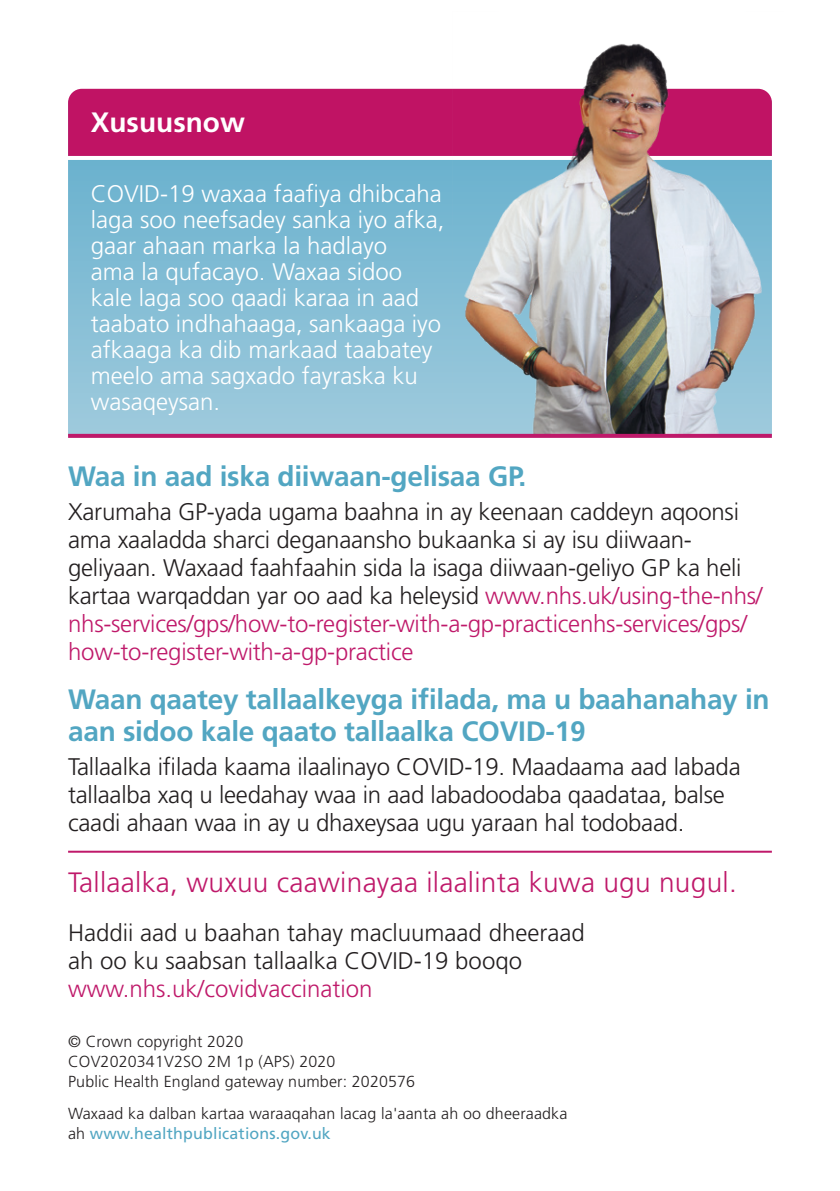
<style>
.page{position:relative;width:840px;height:1191px;background:#fff}
.page>*{position:absolute;margin:0;border:0;box-sizing:border-box;transform-origin:0 0}
.Body{font:700 28px/32px "Frutiger LT Std";letter-spacing:-.01em;color:#52a6c2}
.Body-2{font:300 28px "Frutiger LT Std";letter-spacing:.01em;color:#bf196a}
.Subtitle{font:700 28px "Frutiger LT Std";color:#fff}
.Body-3{font:300 24px/28px "Frutiger LT Std";letter-spacing:-.01em;color:#231f20}
.Body-4{font:300 24px/26px "Frutiger LT Std";color:#fff}
.Body-5{font:300 16px/20px "Frutiger LT Std";letter-spacing:.01em;color:#231f20}
.s1{color:#bf196a}
.s2{font-weight:400;color:#52a6c2}
</style>
<div class="page">
<svg style="left:68px;top:160px;width:384px;height:274px;background:#84bdd5"></svg>
<div style="left:68px;top:89px;width:384px;height:67px;background:#c01364"></div>
<img style="left:452px;top:43px;width:320px;height:394px">
<hr style="left:68px;top:850px;width:703px;height:2px;background:#bf196a">
<svg style="left:68px;top:434px;width:703px;height:4px;background:#bf206e"></svg>
<p class="Subtitle" style="left:91px;top:106px;width:155px">Xusuusnow</p>
<p class="Body-4" style="left:91px;top:181px;width:355px">COVID-19 waxaa faafiya dhibcaha laga soo neefsadey sanka iyo afka, gaar ahaan marka la hadlayo<br>ama la qufacayo. Waxaa sidoo kale laga soo qaadi karaa in aad taabato indhahaaga, sankaaga iyo afkaaga ka dib markaad taabatey meelo ama sagxado fayraska ku wasaqeysan.</p>
<p class="Body" style="left:68px;top:460px;width:459px">Waa in aad iska diiwaan-gelisaa GP.</p>
<p class="Body-3" style="left:68px;top:498px;width:695px">Xarumaha GP-yada ugama baahna in ay keenaan caddeyn aqoonsi ama xaaladda sharci deganaansho bukaanka si ay isu diiwaan&shy;geliyaan. Waxaad faahfaahin sida la isaga diiwaan-geliyo GP ka heli kartaa warqaddan yar oo aad ka heleysid <span class="s1">www.nhs.uk/using-the-nhs/ nhs-services/gps/how-to-register-with-a-gp-practicenhs-services/gps/ how-to-register-with-a-gp-practice</span></p>
<p class="Body" style="left:68px;top:683px;width:702px">Waan qaatey tallaalkeyga ifilada, ma u baahanahay in aan sidoo kale qaato tallaalka COVID-19</p>
<p class="Body-3" style="left:68px;top:752px;width:673px">Tallaalka ifilada kaama ilaalinayo COVID-19. Maadaama aad labada tallaalba xaq u leedahay waa in aad labadoodaba qaadataa, balse caadi ahaan waa in ay u dhaxeysaa ugu yaraan hal todobaad.</p>
<p class="Body-2" style="left:68px;top:866px;width:670px">Tallaalka, wuxuu caawinayaa ilaalinta kuwa ugu nugul.</p>
<p class="Body-3" style="left:68px;top:919px;width:518px">Haddii aad u baahan tahay macluumaad dheeraad ah oo ku saabsan tallaalka COVID-19 booqo <span class="s1">www.nhs.uk/covidvaccination</span></p>
<p class="Body-5" style="left:68px;top:1032px;width:348px">© Crown copyright 2020<br>COV2020341V2SO 2M 1p (APS) 2020<br>Public Health England gateway number: 2020576</p>
<p class="Body-5" style="left:68px;top:1103px;width:500px">Waxaad ka dalban kartaa waraaqahan lacag la'aanta ah oo dheeraadka ah <span class="s2">www.healthpublications.gov.uk</span></p>
</div>
